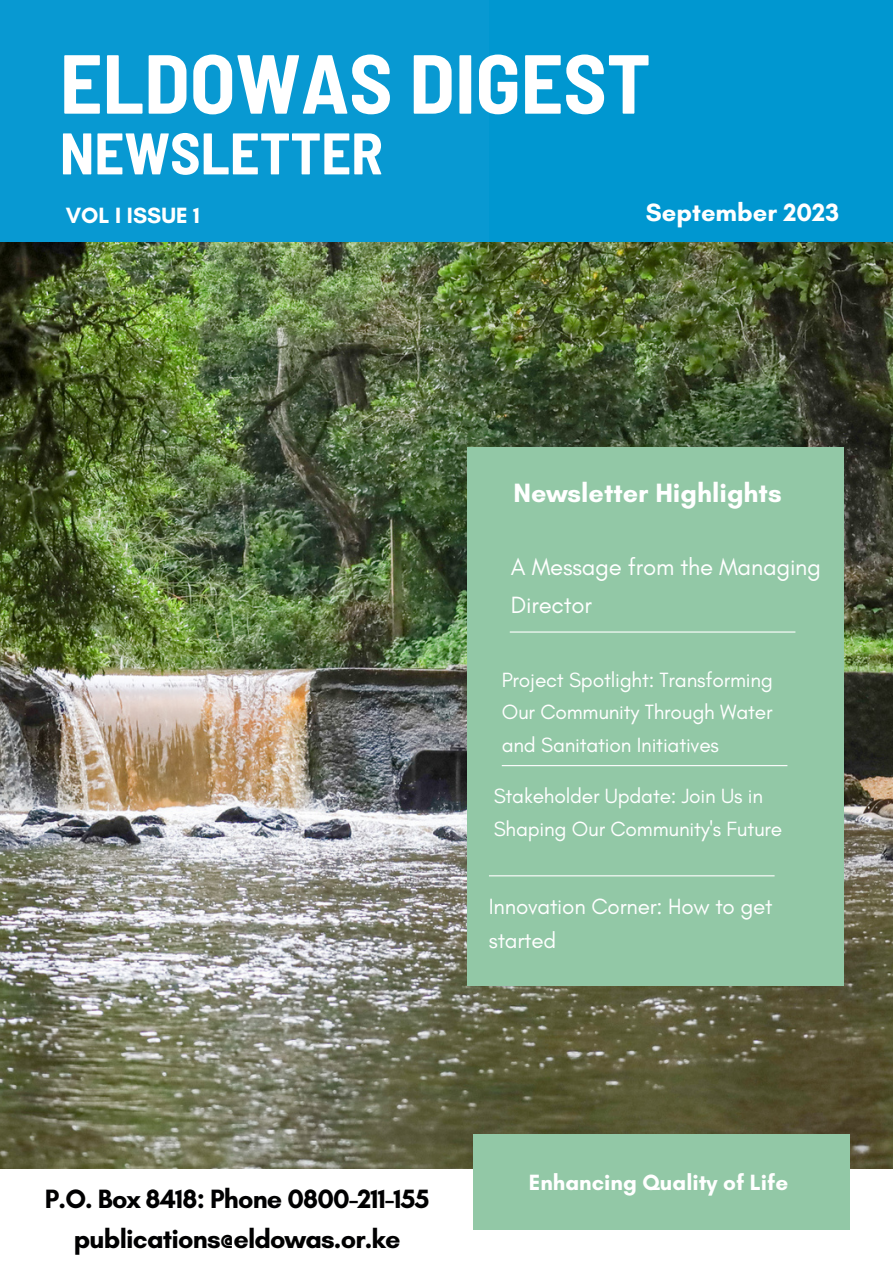
<style>
.page{position:relative;width:893px;height:1264px;background:#fff}
.page>*{position:absolute;margin:0;border:0;box-sizing:border-box;transform-origin:0 0}
.t1{font:700 semi-condensed 83.55px "Barlow";color:#fff}
.t2{font:700 semi-condensed 58.5px "Barlow";color:#fff}
.t3{font:700 27px "Glacial Indifference";letter-spacing:-.03em;color:#000001}
.t4{font:700 27px "Glacial Indifference";color:#fff}
.t5{font:700 25.5px "Glacial Indifference";color:#fff}
.t6{font:24px/38.2px "Glacial Indifference";letter-spacing:-.01em;color:#fff}
.t7{font:700 22.5px "Glacial Indifference";color:#fff}
.t8{font:22.5px/34.8px "Glacial Indifference";letter-spacing:-.01em;color:#fff}
.t9{font:21px/32.5px "Glacial Indifference";letter-spacing:-.01em;color:#fff;text-align:justify}
</style>
<div class="page">
<div style="left:0;top:0;width:892px;height:1262px;background:#0097d0"></div>
<div style="left:0;top:0;width:489px;height:1082px;background:#0899d2"></div>
<div style="left:0;top:1161px;width:892px;height:101px;background:#fff"></div>
<img style="left:0;top:242px;width:892px;height:925px">
<div style="left:467px;top:447px;width:376px;height:538px;background:#92c8a6"></div>
<hr style="left:509px;top:631px;width:286px;height:1px;background:#fff">
<div style="left:473px;top:1134px;width:376px;height:95px;background:#92c8a6"></div>
<hr style="left:501px;top:765px;width:286px;height:1px;background:#fff">
<hr style="left:489px;top:875px;width:285px;height:1px;background:#fff">
<p class="t1" style="left:60px;top:30px;width:592px">ELDOWAS DIGEST</p>
<p class="t2" style="left:60px;top:116px;width:324px">NEWSLETTER</p>
<p class="t5" style="left:645px;top:197px;width:195px">September 2023</p>
<p class="t7" style="left:66px;top:201px;width:136px">VOL I ISSUE 1</p>
<p class="t4" style="left:513px;top:476px;width:270px">Newsletter Highlights</p>
<p class="t6" style="left:511px;top:547px;width:311px">A Message from the Managing<br>Director</p>
<p class="t9" style="left:501px;top:663px;width:273px">Project Spotlight: Transforming Our Community Through Water and Sanitation Initiatives</p>
<p class="t9" style="left:493px;top:779px;width:290px">Stakeholder Update: Join Us in<br>Shaping Our Community's Future</p>
<p class="t8" style="left:489px;top:888px;width:285px">Innovation Corner: How to get started</p>
<p class="t3" style="left:45px;top:1182px;width:386px">P.O. Box 8418: Phone 0800-211-155</p>
<p class="t3" style="left:74px;top:1222px;width:328px">publications@eldowas.or.ke</p>
<p class="t7" style="left:529px;top:1168px;width:261px">Enhancing Quality of Life</p>
</div>
